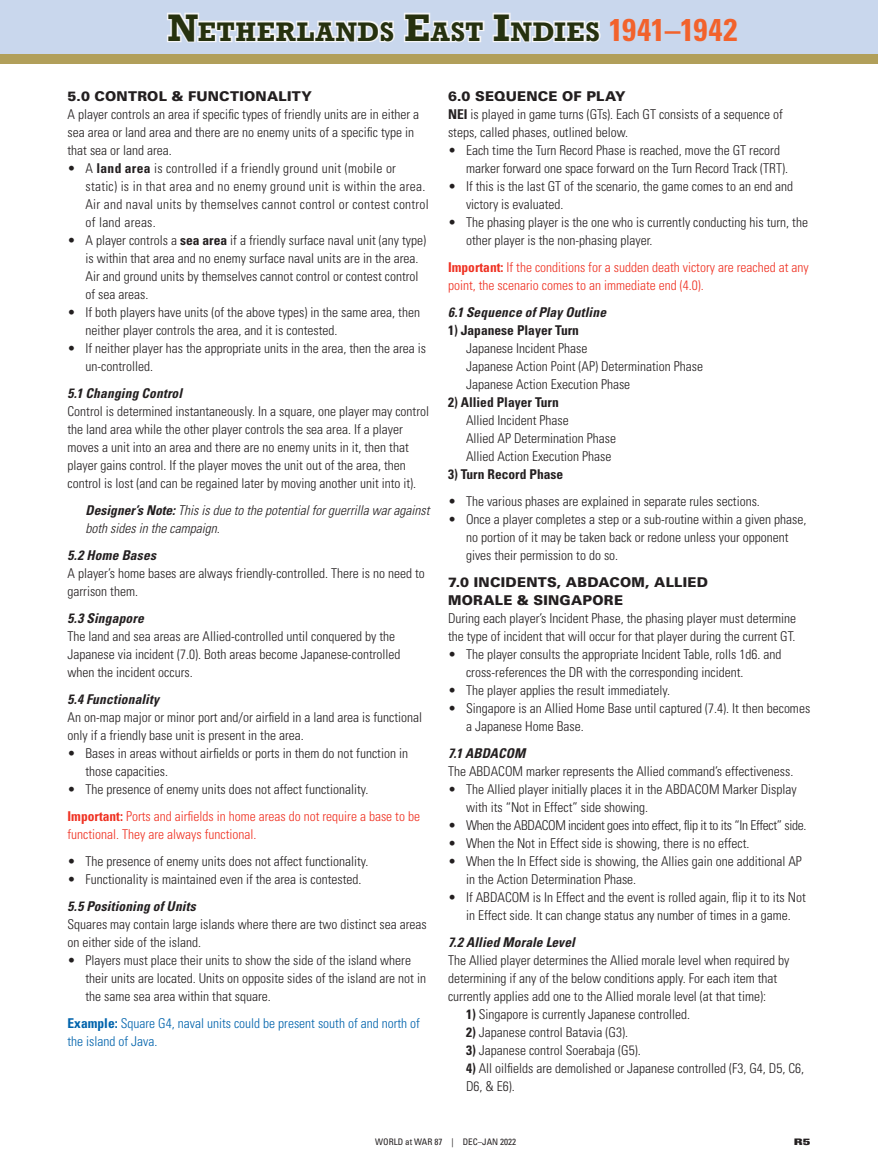
<style>
.page{position:relative;width:878px;height:1175px;background:#fff}
.page>*{position:absolute;margin:0;border:0;box-sizing:border-box;transform-origin:0 0}
.t1{font:700 25.2px "Rockwell";letter-spacing:.025em;color:#26310f}
.t2{font:300 condensed 13.5px/18px "Univers";color:#231f20}
.t3{font:300 condensed 13.5px/18px "Univers";letter-spacing:.02em;color:#231f20}
.t4{font:300 condensed 13.5px/18px "Univers";color:#ef3122}
.t5{font:italic 700 condensed 13.5px "Univers";letter-spacing:.01em;color:#231f20}
.t6{font:italic 300 condensed 13.5px/18px "Univers";color:#231f20}
.t7{font:300 condensed 13.5px/18px "Univers";color:#0163ac}
.t8{font:900 13.5px/18px "Univers";letter-spacing:.015em;color:#231f20}
.t9{font:300 condensed 13.5px "Univers";letter-spacing:-.025em;color:#231f20}
.t10{font:700 condensed 13.5px "Univers";color:#231f20}
.t11{font:condensed 9px "Univers";color:#231f20}
.t12{font:900 expanded 9px "Univers";color:#231f20}
.s1{font-size:36px;color:#f5f5f6}
.s2{color:#f5f5f6}
.s3{font-size:36px}
.s4{font-family:"Univers";font-stretch:condensed;font-size:31.5px;color:#f2622c}
.s5{font-weight:700}
.s6{font-weight:700;color:#ef3122}
.s7{color:#ef3122}
.s8{font-weight:900;font-stretch:normal}
</style>
<div class="page">
<div style="left:0;top:0;width:878px;height:54px;background:#c9d7ed"></div>
<div style="left:0;top:54px;width:878px;height:9px;background:#b19f5a"></div>
<h1 class="t1" style="left:167px;top:15px;width:571px"><span class="s1">N</span>ETHERLAN<span class="s2">DS</span> <span class="s3">E</span><span class="s2">AST</span> <span class="s1">I</span>N<span class="s2">D</span>I<span class="s2">ES</span> <span class="s4">1941–1942</span></h1>
<p class="t8" style="left:68px;top:87px;width:246px">5.0 CONTROL &amp; FUNCTIONALITY</p>
<p class="t2" style="left:68px;top:105px;width:353px">A player controls an area if specific types of friendly units are in either a sea area or land area and there are no enemy units of a specific type in that sea or land area.</p>
<p class="t3" style="left:85px;top:159px;width:345px;text-indent:-18px">• A <span class="s5">land area</span> is controlled if a friendly ground unit (mobile or static) is in that area and no enemy ground unit is within the area.<br>Air and naval units by themselves cannot control or contest control of land areas.</p>
<p class="t2" style="left:85px;top:231px;width:342px;text-indent:-18px">• A player controls a <span class="s5">sea area</span> if a friendly surface naval unit (any type) is within that area and no enemy surface naval units are in the area.<br>Air and ground units by themselves cannot control or contest control of sea areas.</p>
<p class="t2" style="left:85px;top:303px;width:336px;text-indent:-18px">• If both players have units (of the above types) in the same area, then neither player controls the area, and it is contested.</p>
<p class="t2" style="left:85px;top:339px;width:342px;text-indent:-18px">• If neither player has the appropriate units in the area, then the area is un-controlled.</p>
<p class="t5" style="left:68px;top:385px;width:116px">5.1 Changing Control</p>
<p class="t2" style="left:68px;top:402px;width:363px">Control is determined instantaneously. In a square, one player may control the land area while the other player controls the sea area. If a player moves a unit into an area and there are no enemy units in it, then that player gains control. If the player moves the unit out of the area, then control is lost (and can be regained later by moving another unit into it).</p>
<p class="t6" style="left:85px;top:501px;width:345px"><span class="s5">Designer’s Note:</span> This is due to the potential for guerrilla war against both sides in the campaign.</p>
<p class="t5" style="left:68px;top:547px;width:90px">5.2 Home Bases</p>
<p class="t2" style="left:68px;top:564px;width:359px">A player’s home bases are always friendly-controlled. There is no need to garrison them.</p>
<p class="t5" style="left:68px;top:610px;width:78px">5.3 Singapore</p>
<p class="t2" style="left:68px;top:627px;width:334px">The land and sea areas are Allied-controlled until conquered by the<br>Japanese via incident (7.0). Both areas become Japanese-controlled when the incident occurs.</p>
<p class="t5" style="left:68px;top:691px;width:93px">5.4 Functionality</p>
<p class="t2" style="left:68px;top:708px;width:356px">An on-map major or minor port and/or airfield in a land area is functional only if a friendly base unit is present in the area.</p>
<p class="t2" style="left:85px;top:744px;width:324px;text-indent:-18px">• Bases in areas without airfields or ports in them do not function in those capacities.</p>
<p class="t2" style="left:68px;top:776px;width:354px;line-height:27px">• The presence of enemy units does not affect functionality.<br><span class="s6">Important:</span> <span class="s7">Ports and airfields in home areas do not require a base to be</span></p>
<p class="t4" style="left:68px;top:825px;width:190px">functional. They are always functional.</p>
<p class="t2" style="left:68px;top:852px;width:302px">• The presence of enemy units does not affect functionality.</p>
<p class="t2" style="left:68px;top:870px;width:295px">• Functionality is maintained even if the area is contested.</p>
<p class="t5" style="left:68px;top:898px;width:130px">5.5 Positioning of Units</p>
<p class="t2" style="left:68px;top:915px;width:361px">Squares may contain large islands where there are two distinct sea areas on either side of the island.</p>
<p class="t2" style="left:85px;top:951px;width:342px;text-indent:-18px">• Players must place their units to show the side of the island where their units are located. Units on opposite sides of the island are not in the same sea area within that square.</p>
<p class="t7" style="left:68px;top:1014px;width:354px"><span class="s5">Example:</span> Square G4, naval units could be present south of and north of the island of Java.</p>
<p class="t2" style="left:448px;top:87px;width:336px"><span class="s8">6.0 SEQUENCE OF PLAY<br></span><span class="s5">NEI</span> is played in game turns (GTs). Each GT consists of a sequence of steps, called phases, outlined below.</p>
<p class="t2" style="left:466px;top:141px;width:323px;text-indent:-18px">• Each time the Turn Record Phase is reached, move the GT record marker forward one space forward on the Turn Record Track (TRT).</p>
<p class="t2" style="left:466px;top:177px;width:328px;text-indent:-18px">• If this is the last GT of the scenario, the game comes to an end and victory is evaluated.</p>
<p class="t2" style="left:466px;top:213px;width:343px;text-indent:-18px">• The phasing player is the one who is currently conducting his turn, the other player is the non-phasing player.</p>
<p class="t4" style="left:448px;top:258px;width:362px"><span class="s5">Important:</span> If the conditions for a sudden death victory are reached at any point, the scenario comes to an immediate end (4.0).</p>
<p class="t5" style="left:448px;top:304px;width:160px">6.1 Sequence of Play Outline</p>
<p class="t10" style="left:448px;top:322px;width:132px">1) Japanese Player Turn</p>
<p class="t2" style="left:466px;top:339px;width:238px">Japanese Incident Phase<br>Japanese Action Point (AP) Determination Phase<br>Japanese Action Execution Phase</p>
<p class="t10" style="left:448px;top:394px;width:112px">2) Allied Player Turn</p>
<p class="t2" style="left:466px;top:411px;width:151px">Allied Incident Phase<br>Allied AP Determination Phase<br>Allied Action Execution Phase</p>
<p class="t10" style="left:448px;top:466px;width:117px">3) Turn Record Phase</p>
<p class="t2" style="left:448px;top:492px;width:313px">• The various phases are explained in separate rules sections.</p>
<p class="t2" style="left:466px;top:510px;width:342px;text-indent:-18px">• Once a player completes a step or a sub-routine within a given phase, no portion of it may be taken back or redone unless your opponent gives their permission to do so.</p>
<p class="t8" style="left:448px;top:573px;width:261px">7.0 INCIDENTS, ABDACOM, ALLIED<br>MORALE &amp; SINGAPORE</p>
<p class="t2" style="left:448px;top:609px;width:350px">During each player’s Incident Phase, the phasing player must determine the type of incident that will occur for that player during the current GT.</p>
<p class="t2" style="left:466px;top:645px;width:317px;text-indent:-18px">• The player consults the appropriate Incident Table, rolls 1d6. and cross-references the DR with the corresponding incident.</p>
<p class="t2" style="left:448px;top:681px;width:223px">• The player applies the result immediately.</p>
<p class="t2" style="left:466px;top:699px;width:346px;text-indent:-18px">• Singapore is an Allied Home Base until captured (7.4). It then becomes a Japanese Home Base.</p>
<p class="t5" style="left:448px;top:745px;width:79px">7.1 ABDACOM</p>
<p class="t2" style="left:448px;top:762px;width:347px">The ABDACOM marker represents the Allied command’s effectiveness.</p>
<p class="t2" style="left:466px;top:780px;width:332px;text-indent:-18px">• The Allied player initially places it in the ABDACOM Marker Display with its “Not in Effect” side showing.</p>
<p class="t9" style="left:448px;top:817px;width:360px">• When the ABDACOM incident goes into effect, flip it to its “In Effect” side.</p>
<p class="t2" style="left:448px;top:834px;width:303px">• When the Not in Effect side is showing, there is no effect.</p>
<p class="t2" style="left:466px;top:852px;width:337px;text-indent:-18px">• When the In Effect side is showing, the Allies gain one additional AP in the Action Determination Phase.</p>
<p class="t2" style="left:448px;top:888px;width:359px;text-align:center">• If ABDACOM is In Effect and the event is rolled again, flip it to its Not in Effect side. It can change status any number of times in a game.</p>
<p class="t5" style="left:448px;top:934px;width:128px">7.2 Allied Morale Level</p>
<p class="t2" style="left:448px;top:951px;width:343px">The Allied player determines the Allied morale level when required by determining if any of the below conditions apply. For each item that currently applies add one to the Allied morale level (at that time):</p>
<p class="t2" style="left:466px;top:1005px;width:226px"><span class="s5">1)</span> Singapore is currently Japanese controlled.</p>
<p class="t2" style="left:466px;top:1023px;width:163px"><span class="s5">2)</span> Japanese control Batavia (G3).</p>
<p class="t2" style="left:466px;top:1041px;width:176px"><span class="s5">3)</span> Japanese control Soerabaja (G5).</p>
<p class="t2" style="left:466px;top:1059px;width:340px"><span class="s5">4)</span> All oilfields are demolished or Japanese controlled (F3, G4, D5, C6,<br>D6, &amp; E6).</p>
<p class="t11" style="left:375px;top:1135px;width:142px">WORLD at WAR 87 | DEC–JAN 2022</p>
<p class="t12" style="left:793px;top:1136px;width:18px">R5</p>
</div>
